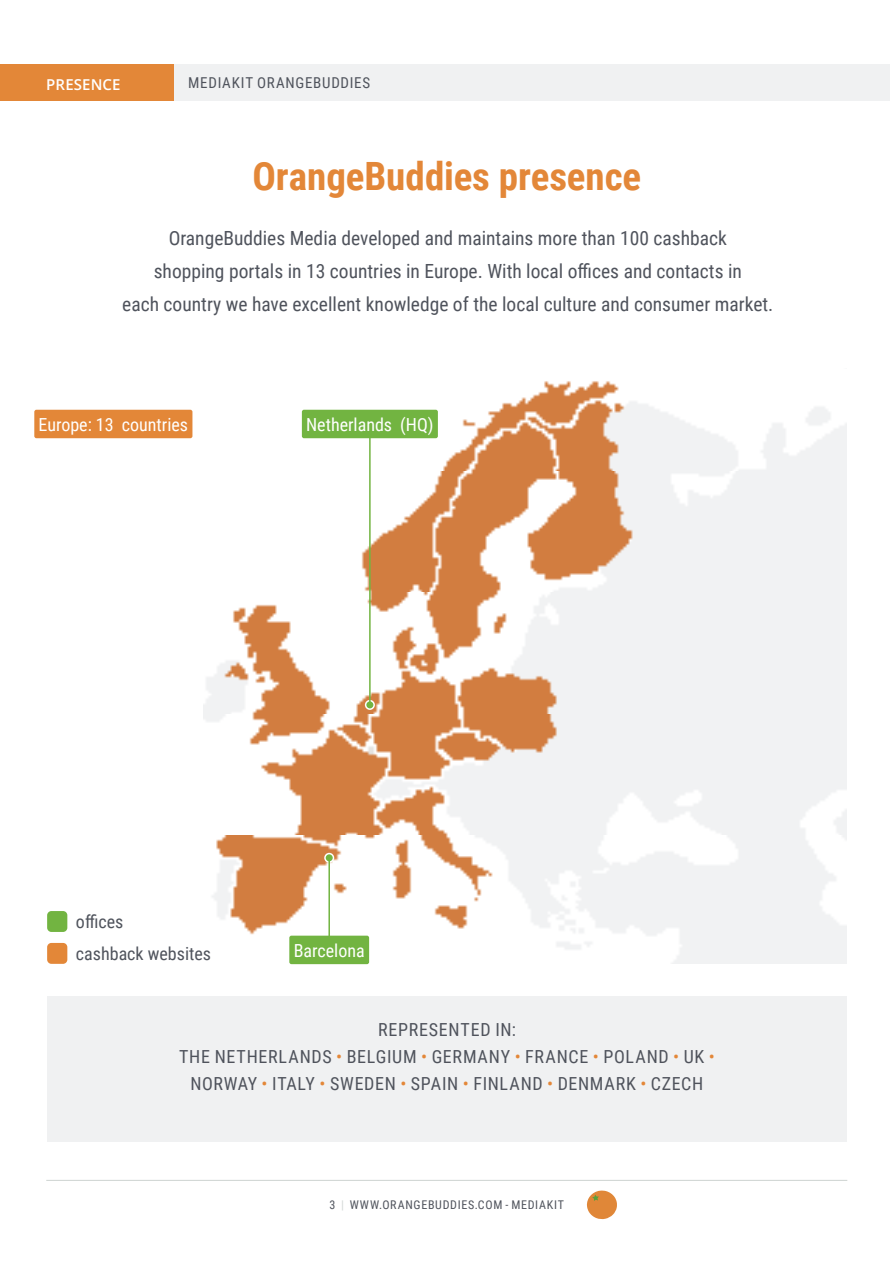
<style>
.page{position:relative;width:893px;height:1263px;background:#fff}
.page>*{position:absolute;margin:0;border:0;box-sizing:border-box;transform-origin:0 0}
.Leading_Title{font:700 39px "Roboto Condensed";color:#e38738}
.Leading_Text{font:19.5px/33px "Roboto Condensed";color:#4f535c;text-align:center}
.t1{font:18px/27px "Roboto Condensed";letter-spacing:.04em;color:#4f535c;text-align:center}
.t2{font:18px "Roboto Condensed";color:#fff}
.t3{font:18px "Roboto Condensed";color:#4f535c}
.t4{font:15px "Roboto Condensed";letter-spacing:.05em;color:#4f535c}
.C__Header{font:600 15px "Open Sans";letter-spacing:.01em;color:#fff}
.t5{font:12px "Roboto Condensed";letter-spacing:.06em;color:#4f535c}
.s1{color:#e38738}
.s2{color:#d3d8d6}
</style>
<div class="page">
<hr style="left:46px;top:1180px;width:801px;height:1px;background:#d3d8d6">
<div style="left:134px;top:64px;width:756px;height:36px;background:#f0f1f2"></div>
<div style="left:0;top:64px;width:173px;height:36px;background:#e38738"></div>
<svg style="left:587px;top:1190px;width:30px;height:29px"></svg>
<div style="left:47px;top:996px;width:800px;height:146px;background:#f0f1f2"></div>
<img style="left:204px;top:381px;width:643px;height:583px">
<div style="left:366px;top:701px;width:8px;height:8px;background:#72b441;border-radius:50%"></div>
<div style="left:365px;top:700px;width:10px;height:10px;border:2px solid #fff;border-radius:50%"></div>
<hr style="left:369px;top:434px;width:2px;height:268px;background:#72b441">
<div style="left:47px;top:911px;width:20px;height:21px;background:#72b441;border-radius:4px"></div>
<div style="left:47px;top:943px;width:20px;height:21px;background:#e38738;border-radius:4px"></div>
<div style="left:325px;top:853px;width:8px;height:9px;background:#72b441;border-radius:50%"></div>
<div style="left:324px;top:853px;width:10px;height:10px;border:2px solid #fff;border-radius:50%"></div>
<hr style="left:328px;top:860px;width:2px;height:80px;background:#72b441">
<div style="left:289px;top:936px;width:80px;height:28px;background:#72b441;border-radius:2px"></div>
<div style="left:302px;top:410px;width:136px;height:28px;background:#72b441;border-radius:2px"></div>
<div style="left:34px;top:410px;width:158px;height:28px;background:#e38738;border-radius:2px"></div>
<p class="C__Header" style="left:46px;top:75px;width:76px">PRESENCE</p>
<p class="t4" style="left:188px;top:72px;width:183px">MEDIAKIT ORANGEBUDDIES</p>
<p class="Leading_Title" style="left:252px;top:149px;width:390px">OrangeBuddies presence</p>
<p class="Leading_Text" style="left:169px;top:221px;width:560px">OrangeBuddies Media developed and maintains more than 100 cashback</p>
<p class="Leading_Text" style="left:122px;top:254px;width:653px">shopping portals in 13 countries in Europe. With local offices and contacts in<br>each country we have excellent knowledge of the local culture and consumer market.</p>
<p class="t2" style="left:39px;top:412px;width:151px">Europe: 13 countries</p>
<p class="t2" style="left:306px;top:412px;width:129px">Netherlands (HQ)</p>
<p class="t1" style="left:76px;top:907px;width:49px">offices</p>
<p class="t3" style="left:76px;top:941px;width:137px">cashback websites</p>
<p class="t2" style="left:294px;top:938px;width:72px">Barcelona</p>
<h1 class="t1" style="left:179px;top:1016px;width:537px">REPRESENTED IN:<br>THE NETHERLANDS <span class="s1">•</span> BELGIUM <span class="s1">•</span> GERMANY <span class="s1">•</span> FRANCE <span class="s1">•</span> POLAND <span class="s1">•</span> UK <span class="s1">•<br></span>NORWAY <span class="s1">•</span> ITALY <span class="s1">•</span> SWEDEN <span class="s1">•</span> SPAIN <span class="s1">•</span> FINLAND <span class="s1">•</span> DENMARK <span class="s1">•</span> CZECH</h1>
<p class="t5" style="left:329px;top:1197px;width:236px">3 <span class="s2">|</span> WWW.ORANGEBUDDIES.COM - MEDIAKIT</p>
</div>
